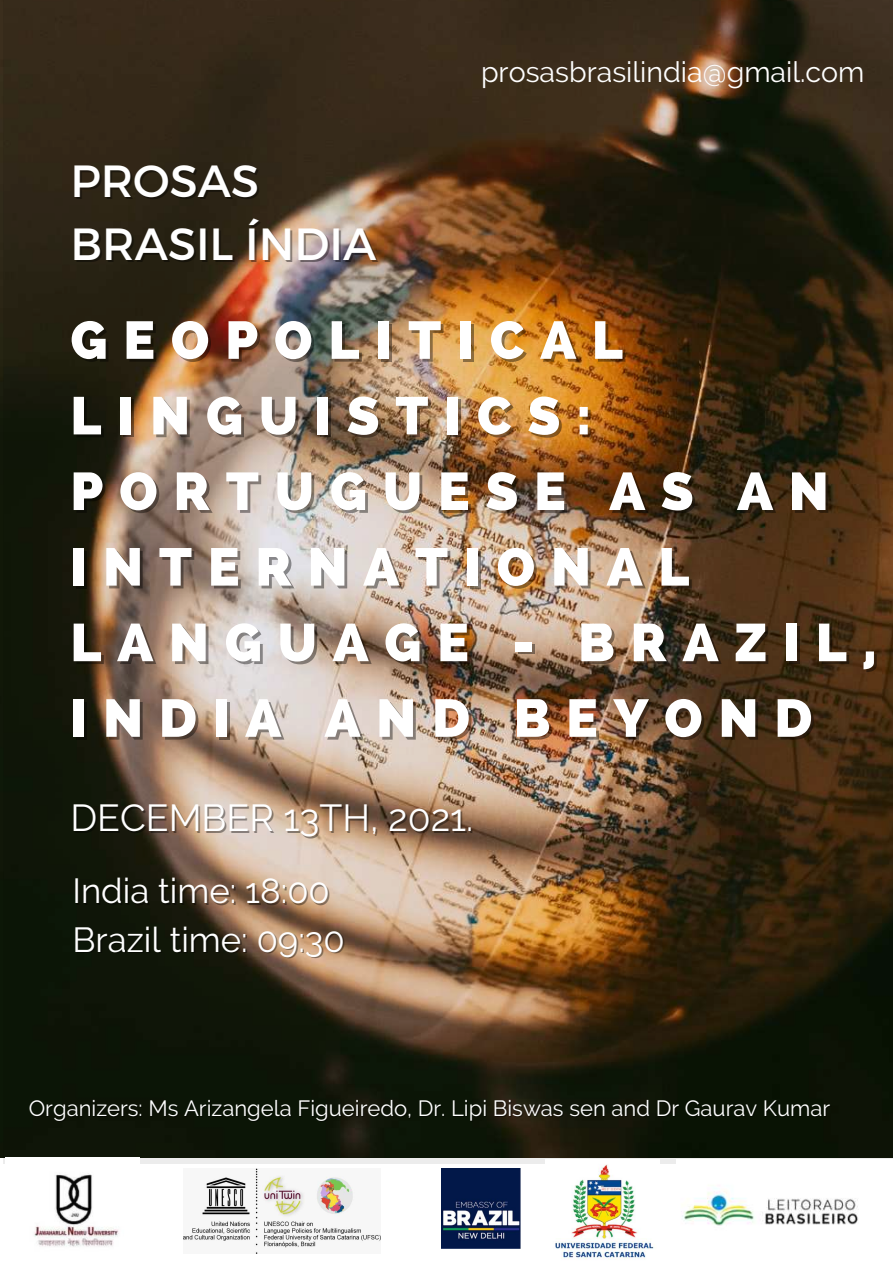
<style>
.page{position:relative;width:893px;height:1263px;background:#fff}
.page>*{position:absolute;margin:0;border:0;box-sizing:border-box;transform-origin:0 0}
.t1{font:800 52.95px/75.6px "Raleway";letter-spacing:.3em;color:#fff}
.t2{font:45px "Montserrat";color:#fff}
.t3{font:37.5px "Raleway";color:#fff}
.t4{font:34.72px "Raleway";color:#fff}
.t5{font:28.58px "Raleway";color:#fff}
.t6{font:22.05px "Raleway";color:#fff}
</style>
<div class="page">
<img style="left:3px;top:0;width:890px;height:1164px">
<img style="left:676px;top:1160px;width:217px;height:66px">
<img style="left:441px;top:1168px;width:80px;height:80px">
<img style="left:6px;top:1157px;width:133px;height:90px">
<img style="left:184px;top:1168px;width:197px;height:85px">
<img style="left:545px;top:1160px;width:114px;height:100px">
<p class="t2" style="left:70px;top:152px;width:190px">PROSAS</p>
<p class="t2" style="left:70px;top:215px;width:307px">BRASIL ÍNDIA</p>
<p class="t5" style="left:481px;top:55px;width:385px">prosasbrasilindia@gmail.com</p>
<p class="t1" style="left:70px;top:302px;width:808px">GEOPOLITICAL<br>LINGUISTICS:<br>PORTUGUESE AS AN<br>INTERNATIONAL<br>LANGUAGE - BRAZIL,<br>INDIA AND BEYOND</p>
<p class="t3" style="left:70px;top:796px;width:404px">DECEMBER 13TH, 2021.</p>
<p class="t4" style="left:72px;top:871px;width:259px">India time: 18:00</p>
<p class="t4" style="left:72px;top:919px;width:274px">Brazil time: 09:30</p>
<p class="t6" style="left:29px;top:1095px;width:803px">Organizers: Ms Arizangela Figueiredo, Dr. Lipi Biswas sen and Dr Gaurav Kumar</p>
</div>
